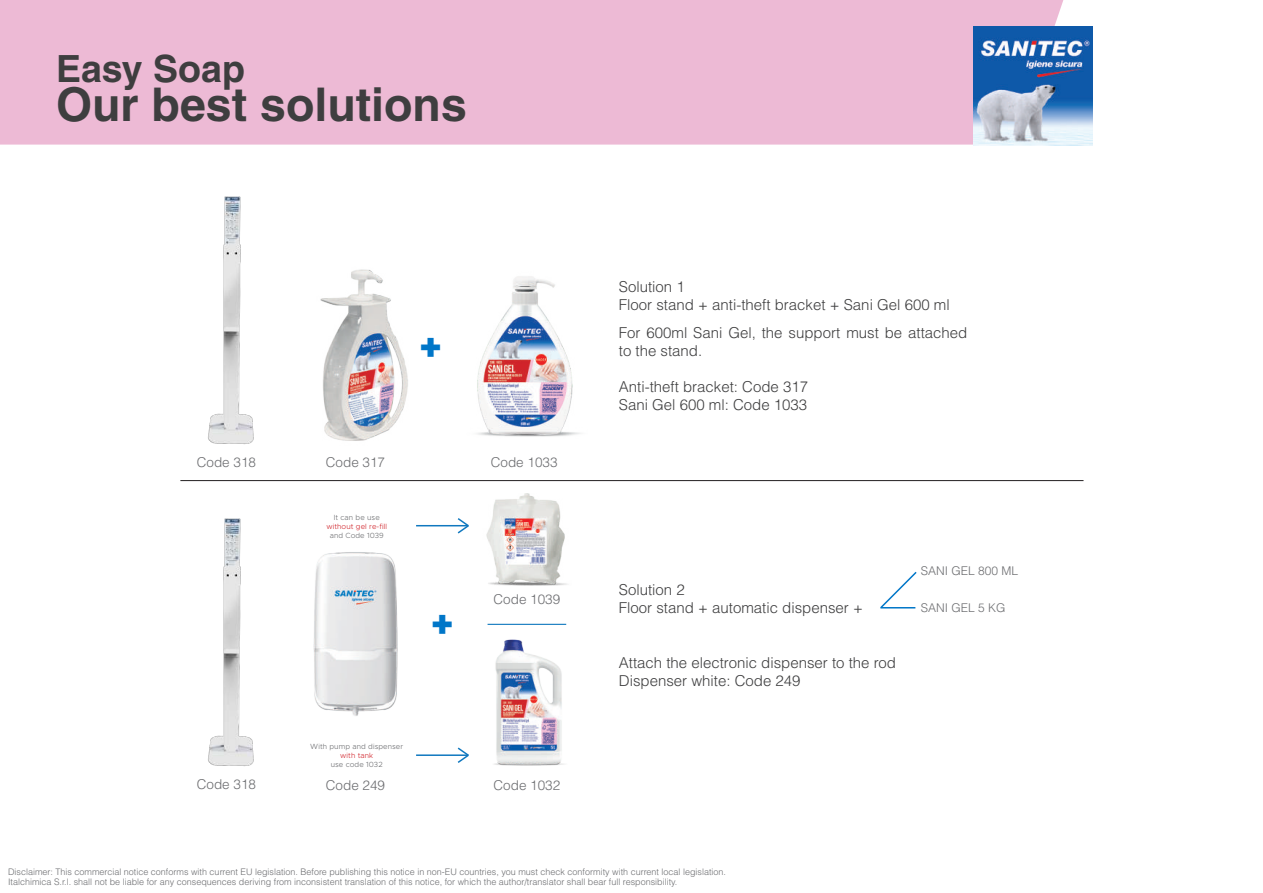
<style>
.page{position:relative;width:1263px;height:893px;background:#fff}
.page>*{position:absolute;margin:0;border:0;box-sizing:border-box;transform-origin:0 0}
.t1{font:700 46.5px "Helvetica LT Std";color:#3e3e3f}
.t2{font:900 37.95px "Metropolis";color:#0076c8}
.t3{font:700 37.5px "Helvetica LT Std";color:#3e3e3f}
.t4{font:300 15px/18px "Helvetica LT Std";color:#3e3e3f}
.t5{font:300 13.5px "Helvetica LT Std";color:#6c6d70}
.t6{font:300 12px "Helvetica LT Std";color:#6c6d70}
.t7{font:300 9px/10.8px "Helvetica LT Std";color:#6c6d70}
.t8{font:300 7.5px "Metropolis";letter-spacing:.01em;color:#6c6d70}
.t9{font:300 7.5px "Metropolis";letter-spacing:.01em;color:#d1232a}
</style>
<div class="page">
<div style="left:0;top:0;width:1063px;height:145px;background:#edbad5"></div>
<img style="left:974px;top:27px;width:118px;height:119px">
<img style="left:313px;top:552px;width:85px;height:164px">
<img style="left:486px;top:493px;width:81px;height:93px">
<img style="left:494px;top:639px;width:70px;height:127px">
<img style="left:477px;top:276px;width:104px;height:161px">
<hr style="left:487px;top:624px;width:79px;height:1px;background:#1078bf">
<hr style="left:416px;top:525px;width:53px;height:1px;background:#1078bf">
<svg style="left:456px;top:518px;width:13px;height:16px"></svg>
<hr style="left:416px;top:754px;width:53px;height:2px;background:#1078bf">
<svg style="left:456px;top:747px;width:13px;height:16px"></svg>
<svg style="left:880px;top:571px;width:37px;height:38px"></svg>
<hr style="left:880px;top:607px;width:35px;height:1px;background:#0076c8">
<hr style="left:180px;top:480px;width:903px;height:1px;background:#231f20">
<img style="left:208px;top:196px;width:46px;height:248px">
<img style="left:208px;top:518px;width:46px;height:248px">
<img style="left:320px;top:269px;width:88px;height:172px">
<h3 class="t3" style="left:56px;top:46px;width:190px">Easy Soap</h3>
<h1 class="t1" style="left:56px;top:76px;width:412px">Our best solutions</h1>
<h2 class="t2" style="left:419px;top:322px;width:25px">+</h2>
<h3 class="t5" style="left:197px;top:454px;width:61px">Code 318</h3>
<h3 class="t5" style="left:326px;top:454px;width:61px">Code 317</h3>
<h3 class="t5" style="left:491px;top:454px;width:68px">Code 1033</h3>
<h3 class="t5" style="left:197px;top:775px;width:61px">Code 318</h3>
<p class="t8" style="left:334px;top:512px;width:48px">It can be use</p>
<p class="t9" style="left:326px;top:521px;width:62px">without gel re-fill</p>
<p class="t8" style="left:330px;top:530px;width:56px">and Code 1039</p>
<h2 class="t2" style="left:431px;top:599px;width:25px">+</h2>
<h3 class="t5" style="left:493px;top:591px;width:68px">Code 1039</h3>
<p class="t8" style="left:310px;top:742px;width:95px">With pump and dispenser</p>
<p class="t9" style="left:340px;top:751px;width:34px">with tank</p>
<p class="t8" style="left:331px;top:760px;width:53px">use code 1032</p>
<h3 class="t5" style="left:326px;top:776px;width:61px">Code 249</h3>
<h3 class="t5" style="left:493px;top:776px;width:68px">Code 1032</h3>
<h3 class="t4" style="left:619px;top:278px;width:332px">Solution 1<br>Floor stand + anti-theft bracket + Sani Gel 600 ml</h3>
<h3 class="t4" style="left:619px;top:323px;width:350px">For 600ml Sani Gel, the support must be attached to the stand.</h3>
<h3 class="t4" style="left:619px;top:377px;width:191px">Anti-theft bracket: Code 317<br>Sani Gel 600 ml: Code 1033</h3>
<h3 class="t4" style="left:619px;top:580px;width:246px">Solution 2<br>Floor stand + automatic dispenser +</h3>
<h3 class="t4" style="left:619px;top:653px;width:279px">Attach the electronic dispenser to the rod<br>Dispenser white: Code 249</h3>
<h3 class="t6" style="left:921px;top:563px;width:99px">SANI GEL 800 ML</h3>
<h3 class="t6" style="left:921px;top:600px;width:86px">SANI GEL 5 KG</h3>
<p class="t7" style="left:8px;top:866px;width:719px">Disclaimer: This commercial notice conforms with current EU legislation. Before publishing this notice in non-EU countries, you must check conformity with current local legislation.<br>Italchimica S.r.l. shall not be liable for any consequences deriving from inconsistent translation of this notice, for which the author/translator shall bear full responsibility.</p>
</div>
